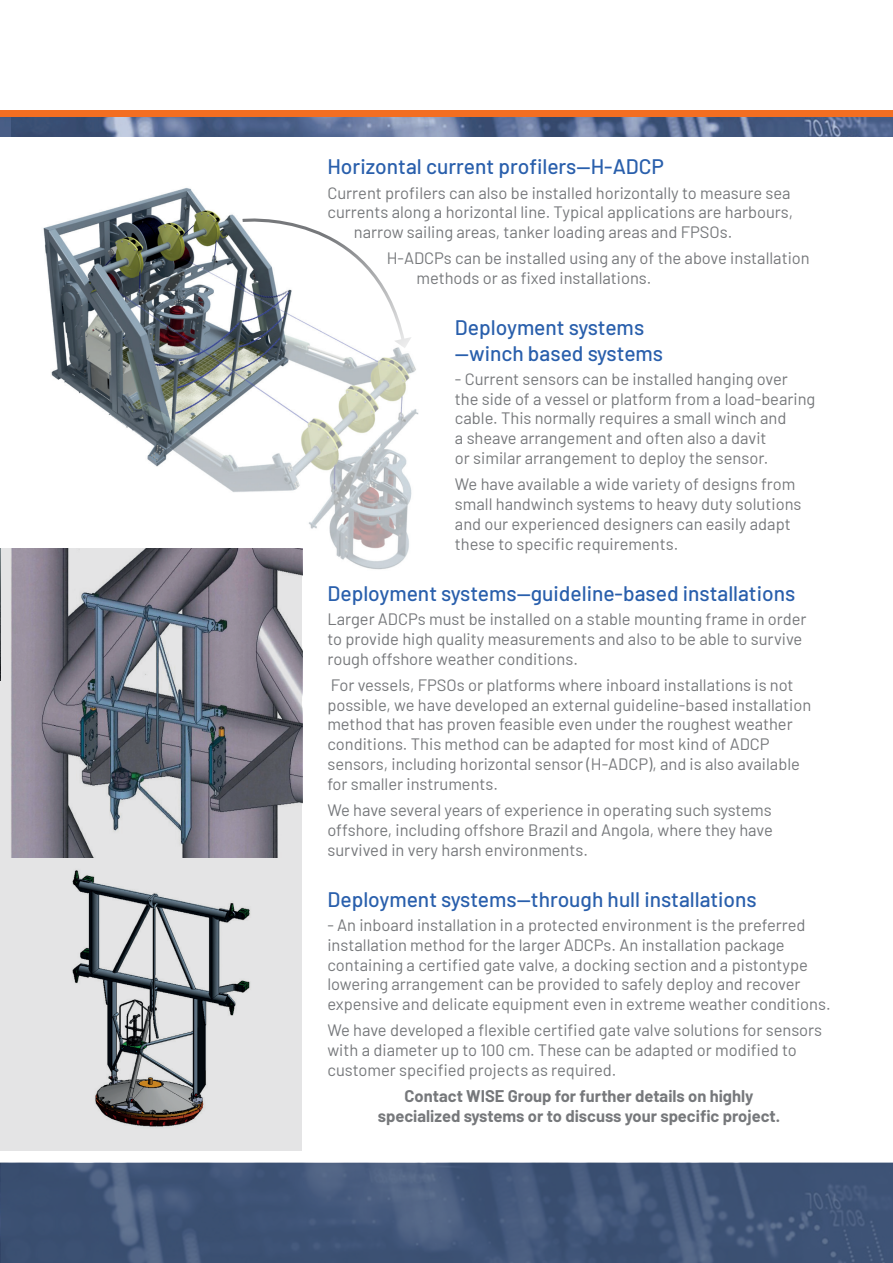
<style>
.page{position:relative;width:893px;height:1263px;background:#fff}
.page>*{position:absolute;margin:0;border:0;box-sizing:border-box;transform-origin:0 0}
.t1{font:500 21px/25.2px "Barlow";color:#295fac}
.t2{font:16.5px/19.8px "Barlow";color:#76787b}
.t3{font:700 16.5px/19.8px "Barlow";color:#76787b;text-align:center}
</style>
<div class="page">
<img style="left:0;top:117px;width:893px;height:19px">
<div style="left:0;top:111px;width:893px;height:6px;background:#f36e21"></div>
<svg style="left:1px;top:1163px;width:892px;height:100px;background:#415678"></svg>
<img style="left:0;top:548px;width:1px;height:132px">
<div style="left:1px;top:548px;width:301px;height:603px;background:#e4e4e5"></div>
<img style="left:11px;top:548px;width:291px;height:310px">
<img style="left:72px;top:870px;width:178px;height:257px">
<img style="left:18px;top:188px;width:401px;height:387px">
<svg style="left:239px;top:216px;width:173px;height:132px"></svg>
<p class="t1" style="left:327px;top:153px;width:338px">Horizontal current profilers—H-ADCP</p>
<p class="t2" style="left:327px;top:181px;width:465px">Current profilers can also be installed horizontally to measure sea</p>
<p class="t2" style="left:327px;top:201px;width:467px">currents along a horizontal line. Typical applications are harbours,</p>
<p class="t2" style="left:354px;top:221px;width:380px">narrow sailing areas, tanker loading areas and FPSOs.</p>
<p class="t2" style="left:417px;top:247px;width:395px;text-indent:-30px">H-ADCPs can be installed using any of the above installation methods or as fixed installations.</p>
<p class="t1" style="left:455px;top:314px;width:210px">Deployment systems —winch based systems</p>
<p class="t2" style="left:455px;top:368px;width:362px">- Current sensors can be installed hanging over the side of a vessel or platform from a load-bearing cable. This normally requires a small winch and<br>a sheave arrangement and often also a davit<br>or similar arrangement to deploy the sensor.</p>
<p class="t2" style="left:455px;top:473px;width:348px">We have available a wide variety of designs from small handwinch systems to heavy duty solutions and our experienced designers can easily adapt these to specific requirements.</p>
<p class="t1" style="left:327px;top:579px;width:469px">Deployment systems—guideline-based installations</p>
<p class="t2" style="left:327px;top:608px;width:481px">Larger ADCPs must be installed on a stable mounting frame in order to provide high quality measurements and also to be able to survive rough offshore weather conditions.</p>
<p class="t2" style="left:327px;top:674px;width:485px">For vessels, FPSOs or platforms where inboard installations is not possible, we have developed an external guideline-based installation method that has proven feasible even under the roughest weather conditions. This method can be adapted for most kind of ADCP sensors, including horizontal sensor (H-ADCP), and is also available for smaller instruments.</p>
<p class="t2" style="left:327px;top:799px;width:447px;text-align:justify">We have several years of experience in operating such systems offshore, including offshore Brazil and Angola, where they have survived in very harsh environments.</p>
<p class="t1" style="left:327px;top:885px;width:431px">Deployment systems—through hull installations</p>
<p class="t2" style="left:327px;top:914px;width:505px">- An inboard installation in a protected environment is the preferred installation method for the larger ADCPs. An installation package containing a certified gate valve, a docking section and a pistontype lowering arrangement can be provided to safely deploy and recover expensive and delicate equipment even in extreme weather conditions.</p>
<p class="t2" style="left:327px;top:1019px;width:496px">We have developed a flexible certified gate valve solutions for sensors with a diameter up to 100 cm. These can be adapted or modified to customer specified projects as required.</p>
<p class="t3" style="left:378px;top:1085px;width:404px">Contact WISE Group for further details on highly specialized systems or to discuss your specific project.</p>
</div>
